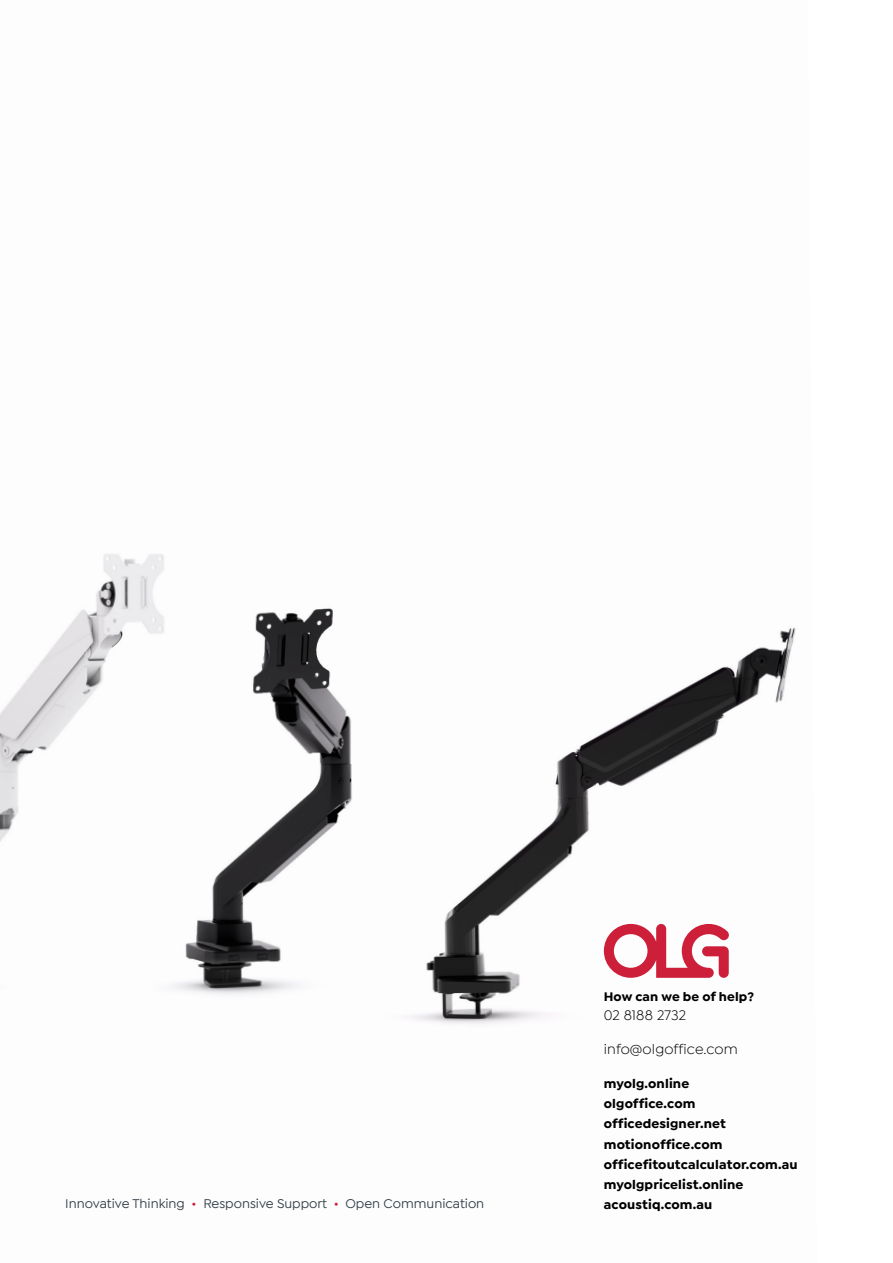
<style>
.page{position:relative;width:893px;height:1263px;background:#fff}
.page>*{position:absolute;margin:0;border:0;box-sizing:border-box;transform-origin:0 0}
.t1{font:14.7px "Isidora Sans";letter-spacing:.01em;color:#000}
.t2{font:700 13.5px/20.1px "Isidora Sans";letter-spacing:.01em;color:#000}
.t3{font:500 13.5px "Isidora Sans";color:#343f49}
.t4{font:700 13.2px "Isidora Sans";letter-spacing:.01em;color:#000}
.s1{color:#cd1f3a}
</style>
<div class="page">
<img style="left:0;top:554px;width:796px;height:470px">
<svg style="left:604px;top:924px;width:125px;height:54px"></svg>
<p class="t3" style="left:65px;top:1196px;width:421px">Innovative Thinking <span class="s1">•</span> Responsive Support <span class="s1">•</span> Open Communication</p>
<p class="t4" style="left:604px;top:989px;width:152px">How can we be of help?</p>
<p class="t1" style="left:604px;top:1007px;width:84px">02 8188 2732</p>
<p class="t1" style="left:604px;top:1041px;width:135px">info@olgoffice.com</p>
<p class="t2" style="left:604px;top:1073px;width:87px">myolg.online</p>
<p class="t2" style="left:604px;top:1094px;width:93px">olgoffice.com</p>
<p class="t2" style="left:604px;top:1114px;width:123px">officedesigner.net</p>
<p class="t2" style="left:604px;top:1134px;width:120px">motionoffice.com</p>
<p class="t2" style="left:604px;top:1154px;width:195px">officefitoutcalculator.com.au myolgpricelist.online</p>
<p class="t2" style="left:604px;top:1194px;width:110px">acoustiq.com.au</p>
</div>
